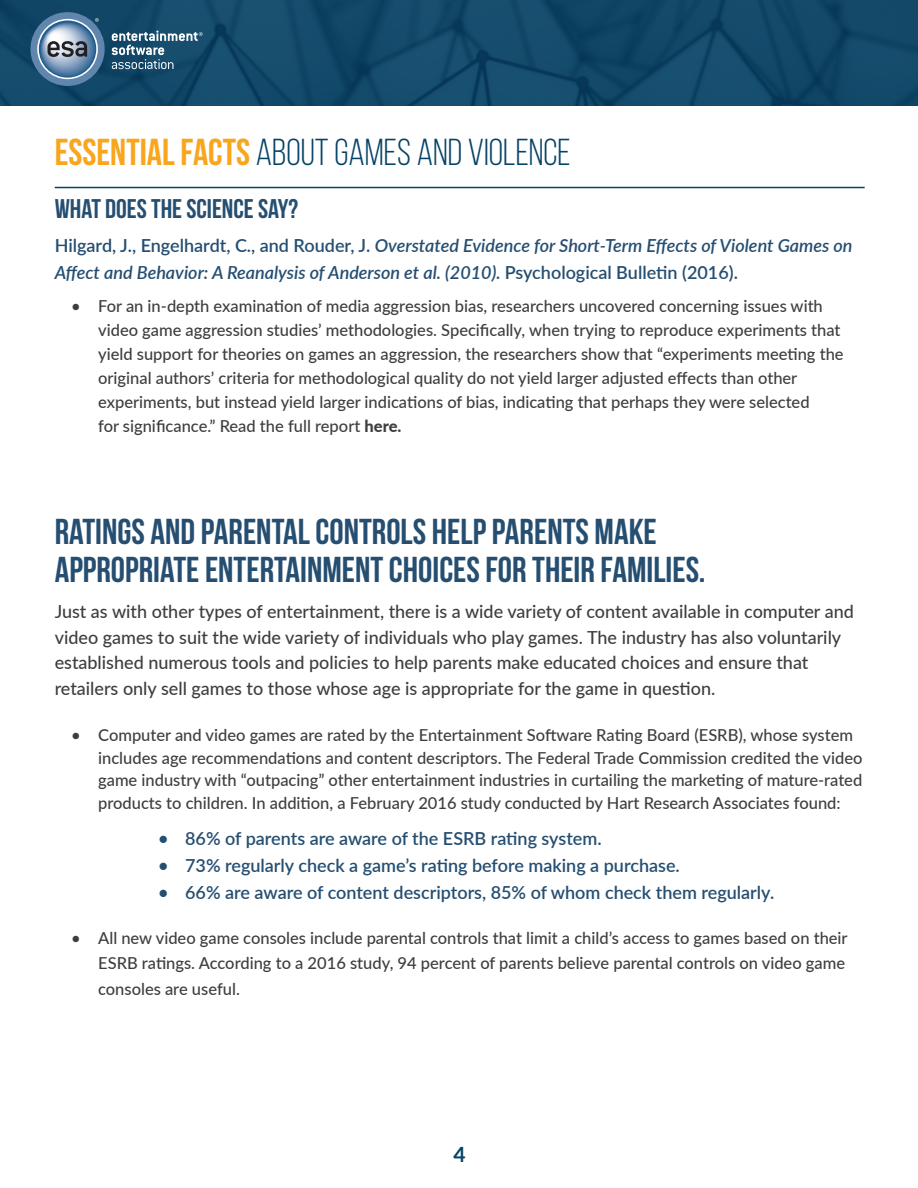
<style>
.page{position:relative;width:918px;height:1188px;background:#fff}
.page>*{position:absolute;margin:0;border:0;box-sizing:border-box;transform-origin:0 0}
.t1{font:37.5px "Bebas Neue";color:#054367}
.t2{font:700 36px/37.5px "Bebas Neue";color:#254e71}
.t3{font:700 27px "Bebas Neue";color:#254e71}
.t4{font:700 21px "Lato";color:#054367}
.t5{font:500 18px/25.5px "Lato";color:#3e3e3f}
.t6{font:italic 600 18px/27px "Lato";color:#254e71}
.t7{font:600 18px "Lato";color:#254e71}
.t8{font:500 16.5px/24px "Lato";color:#3e3e3f}
.s1{font-weight:700;color:#f9a61c}
.s2{font-style:normal}
.s3{font-weight:800}
</style>
<div class="page">
<img style="left:0;top:0;width:918px;height:105px">
<svg style="left:30px;top:12px;width:75px;height:74px"></svg>
<svg style="left:40px;top:18px;width:59px;height:59px;background:#7893ad"></svg>
<svg style="left:112px;top:31px;width:91px;height:38px;background:#47718a"></svg>
<hr style="left:55px;top:187px;width:810px;height:1px;background:#054367">
<p class="t1" style="left:55px;top:132px;width:518px"><span class="s1">ESSENTIAL FACTS</span> ABOUT GAMES AND VIOLENCE</p>
<p class="t3" style="left:55px;top:193px;width:245px">WHAT DOES THE SCIENCE SAY?</p>
<p class="t6" style="left:55px;top:231px;width:799px"><span class="s2">Hilgard, J., Engelhardt, C., and Rouder, J.</span> Overstated Evidence for Short-Term Effects of Violent Games on<br>Affect and Behavior: A Reanalysis of Anderson et al. (2010). <span class="s2">Psychological Bulletin (2016).</span></p>
<p class="t8" style="left:98px;top:293px;width:747px;text-indent:-27px">• For an in-depth examination of media aggression bias, researchers uncovered concerning issues with video game aggression studies’ methodologies. Specifically, when trying to reproduce experiments that yield support for theories on games an aggression, the researchers show that “experiments meeting the original authors’ criteria for methodological quality do not yield larger adjusted effects than other experiments, but instead yield larger indications of bias, indicating that perhaps they were selected<br>for significance.” Read the full report <span class="s3">here.</span></p>
<p class="t2" style="left:55px;top:513px;width:653px">RATINGS AND PARENTAL CONTROLS HELP PARENTS MAKE<br>APPROPRIATE ENTERTAINMENT CHOICES FOR THEIR FAMILIES.</p>
<p class="t5" style="left:55px;top:598px;width:801px">Just as with other types of entertainment, there is a wide variety of content available in computer and video games to suit the wide variety of individuals who play games. The industry has also voluntarily established numerous tools and policies to help parents make educated choices and ensure that retailers only sell games to those whose age is appropriate for the game in question.</p>
<p class="t8" style="left:98px;top:723px;width:766px;line-height:22.5px;text-indent:-27px">• Computer and video games are rated by the Entertainment Software Rating Board (ESRB), whose system includes age recommendations and content descriptors. The Federal Trade Commission credited the video game industry with “outpacing” other entertainment industries in curtailing the marketing of mature-rated products to children. In addition, a February 2016 study conducted by Hart Research Associates found:</p>
<p class="t7" style="left:158px;top:825px;width:445px">• 86% of parents are aware of the ESRB rating system.</p>
<p class="t7" style="left:158px;top:852px;width:523px">• 73% regularly check a game’s rating before making a purchase.</p>
<p class="t7" style="left:158px;top:879px;width:618px">• 66% are aware of content descriptors, 85% of whom check them regularly.</p>
<p class="t8" style="left:98px;top:924px;width:751px;line-height:25.5px;text-indent:-27px">• All new video game consoles include parental controls that limit a child’s access to games based on their<br>ESRB ratings. According to a 2016 study, 94 percent of parents believe parental controls on video game consoles are useful.</p>
<p class="t4" style="left:453px;top:1139px;width:14px">4</p>
</div>
